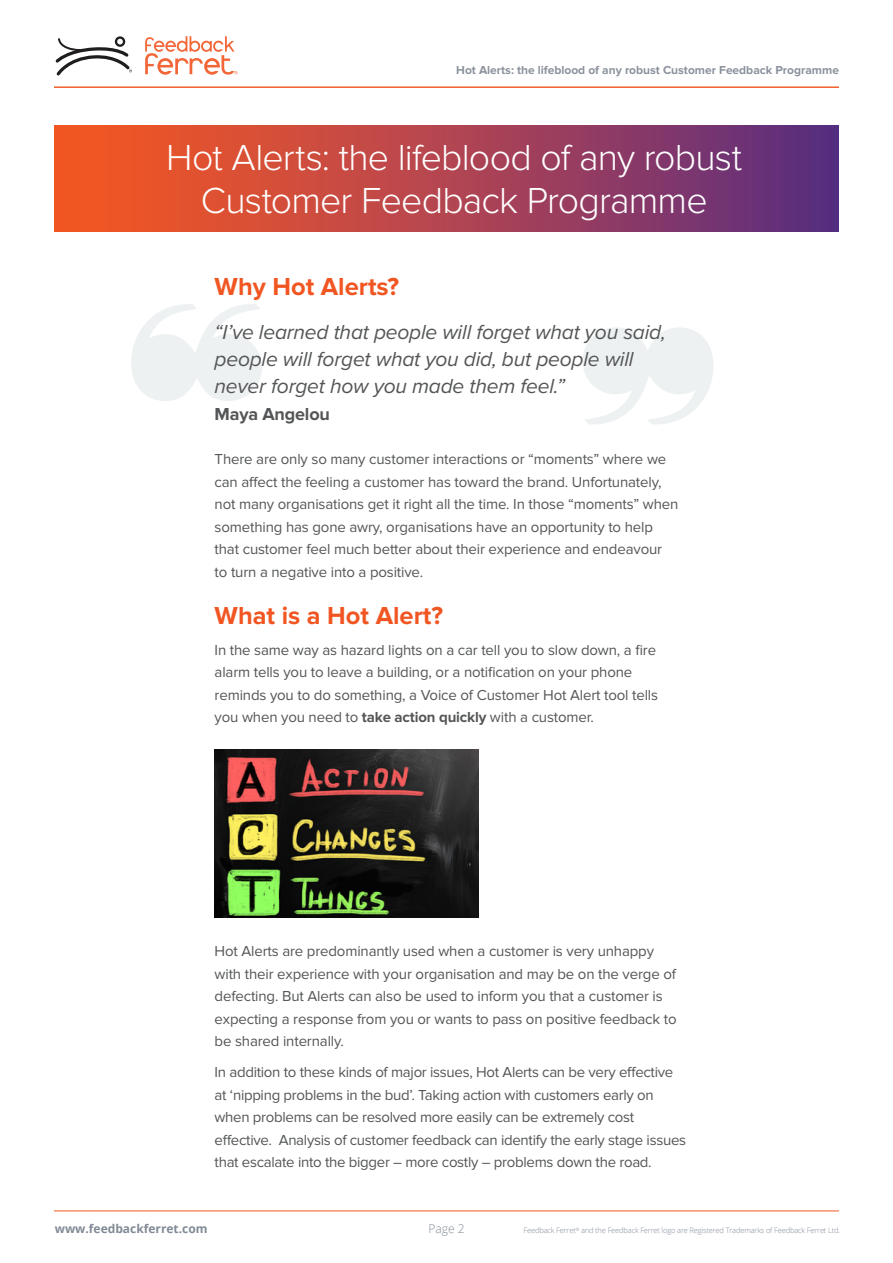
<style>
.page{position:relative;width:893px;height:1263px;background:#fff}
.page>*{position:absolute;margin:0;border:0;box-sizing:border-box;transform-origin:0 0}
.t1{font:300 37.5px/43.5px "Proxima Nova";letter-spacing:-.025em;color:#fff;text-align:center}
.Sub_heading{font:700 25.5px "Proxima Nova";color:#f15622}
.Body_Copy{font:italic 21px/27px "Proxima Nova";letter-spacing:-.01em;color:#545557}
.Body_Copy-2{font:700 18px "Proxima Nova";letter-spacing:-.01em;color:#545557}
.Body_Copy-3{font:15px/22.5px "Proxima Nova";letter-spacing:-.01em;color:#545557}
.t2{font:700 12px "Proxima Nova";color:#8b929d}
.t3{font:700 12px "Open Sans";color:#818a95}
.t4{font:300 12px "Open Sans";color:#818a95}
.t5{font:300 7.5px "Open Sans";letter-spacing:-.02em;color:#818a95}
.s1{font-weight:700}
</style>
<div class="page">
<hr style="left:54px;top:1210px;width:785px;height:1px;background:#f15622">
<div style="left:115px;top:36px;width:10px;height:11px;border:2px solid #201d1e;border-radius:50%"></div>
<svg style="left:56px;top:37px;width:76px;height:39px"></svg>
<svg style="left:145px;top:36px;width:93px;height:39px"></svg>
<svg style="left:131px;top:304px;width:131px;height:97px"></svg>
<svg style="left:583px;top:328px;width:130px;height:96px"></svg>
<hr style="left:54px;top:87px;width:785px;height:1px;background:#f15622">
<div style="left:54px;top:125px;width:785px;height:106px;background:linear-gradient(to right,#ff5a1e,#5d2e81)"></div>
<img style="left:215px;top:749px;width:263px;height:168px">
<p class="t2" style="left:456px;top:63px;width:384px">Hot Alerts: the lifeblood of any robust Customer Feedback Programme</p>
<p class="t1" style="left:166px;top:136px;width:577px">Hot Alerts: the lifeblood of any robust<br>Customer Feedback Programme</p>
<p class="Sub_heading" style="left:215px;top:272px;width:186px">Why Hot Alerts?</p>
<p class="Body_Copy" style="left:215px;top:318px;width:453px">“I’ve learned that people will forget what you said, people will forget what you did, but people will never forget how you made them feel.”</p>
<p class="Body_Copy-2" style="left:215px;top:404px;width:117px">Maya Angelou</p>
<p class="Body_Copy-3" style="left:215px;top:448px;width:465px">There are only so many customer interactions or “moments” where we can affect the feeling a customer has toward the brand. Unfortunately, not many organisations get it right all the time. In those “moments” when something has gone awry, organisations have an opportunity to help that customer feel much better about their experience and endeavour to turn a negative into a positive.</p>
<p class="Sub_heading" style="left:215px;top:600px;width:230px">What is a Hot Alert?</p>
<p class="Body_Copy-3" style="left:215px;top:639px;width:445px">In the same way as hazard lights on a car tell you to slow down, a fire alarm tells you to leave a building, or a notification on your phone reminds you to do something, a Voice of Customer Hot Alert tool tells you when you need to <span class="s1">take action quickly</span> with a customer.</p>
<p class="Body_Copy-3" style="left:215px;top:940px;width:464px">Hot Alerts are predominantly used when a customer is very unhappy with their experience with your organisation and may be on the verge of defecting. But Alerts can also be used to inform you that a customer is expecting a response from you or wants to pass on positive feedback to be shared internally.</p>
<p class="Body_Copy-3" style="left:215px;top:1061px;width:473px">In addition to these kinds of major issues, Hot Alerts can be very effective at ‘nipping problems in the bud’. Taking action with customers early on when problems can be resolved more easily can be extremely cost effective. Analysis of customer feedback can identify the early stage issues that escalate into the bigger – more costly – problems down the road.</p>
<p class="t3" style="left:55px;top:1220px;width:154px">www.feedbackferret.com</p>
<p class="t4" style="left:428px;top:1220px;width:38px">Page 2</p>
<p class="t5" style="left:524px;top:1225px;width:318px">Feedback Ferret<sup>®</sup> and the Feedback Ferret logo are Registered Trademarks of Feedback Ferret Ltd.</p>
</div>
